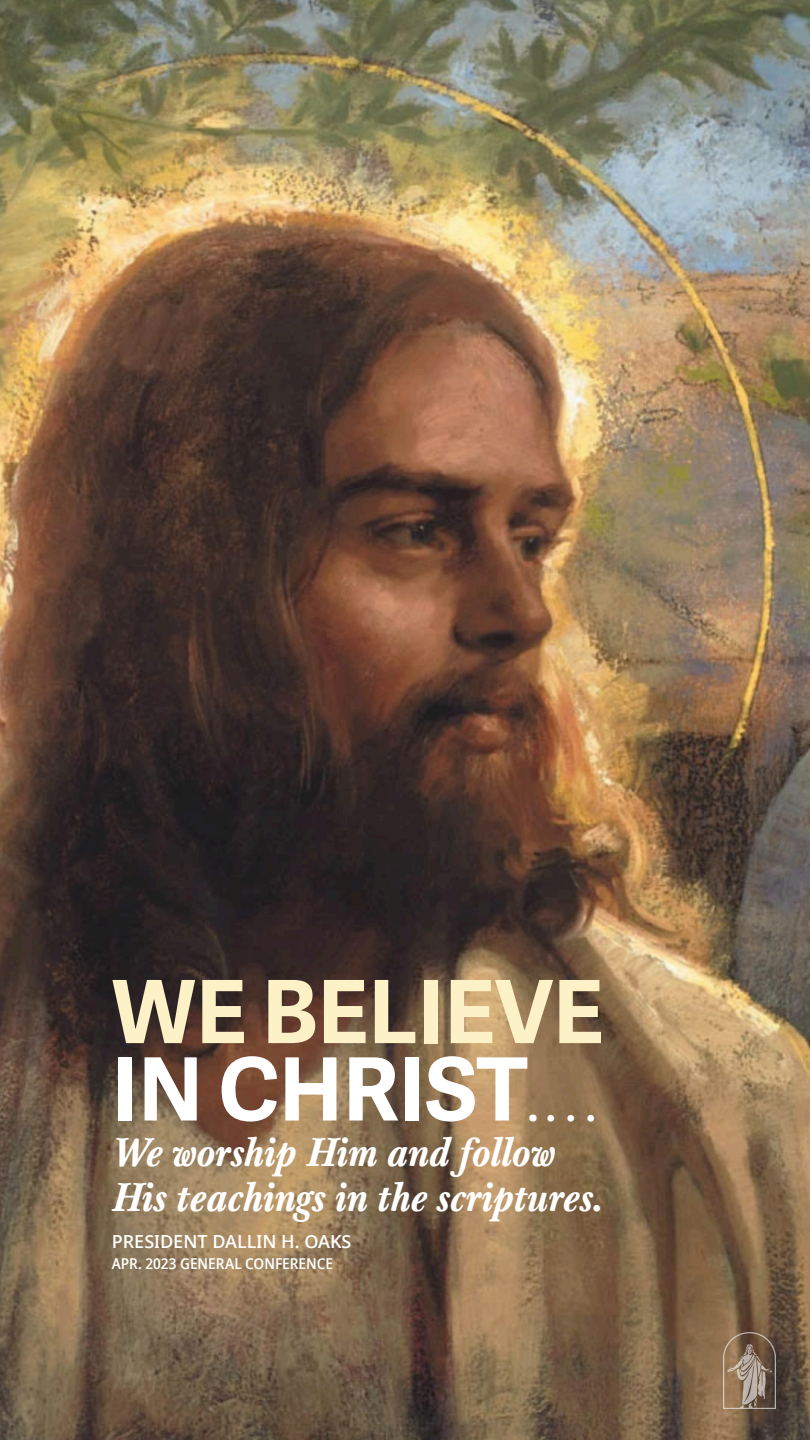
<style>
.page{position:relative;width:810px;height:1440px;background:#fff}
.page>*{position:absolute;margin:0;border:0;box-sizing:border-box;transform-origin:0 0}
.Pull_Quote_Oaks{font:700 87.22px/77.4px "Helamlds Lat";color:#fcf1c7}
.Pull_Quote_Oaks-2{font:italic 700 condensed 39.15px/45px "Mc Kay Prolds Lat";color:#fff}
.Side_QT_Citation_Oak{font:600 18px "Dots Solidlds Lat";color:#fff}
.Side_QT_Citation_Oak-2{font:600 15px "Dots Solid Condlds Lat";letter-spacing:-.005em;color:#fff}
.s1{color:#fff}
.s2{font-family:"Helamlds Lat";font-style:normal;font-stretch:normal;font-size:39px}
</style>
<div class="page">
<img style="left:0;top:0;width:810px;height:1440px">
<img style="left:724px;top:1333px;width:51px;height:75px">
<p class="Pull_Quote_Oaks" style="left:112px;top:972px;width:494px">WE BELIEVE<br><span class="s1">IN CHRIST</span></p>
<p class="Pull_Quote_Oaks-2" style="left:112px;top:1085px;width:493px;text-indent:416px"><span class="s2">.</span> . . .<br>We worship Him and follow<br>His teachings in the scriptures.</p>
<p class="Side_QT_Citation_Oak" style="left:112px;top:1228px;width:241px">PRESIDENT DALLIN H. OAKS</p>
<p class="Side_QT_Citation_Oak-2" style="left:112px;top:1252px;width:223px">APR. 2023 GENERAL CONFERENCE</p>
</div>
